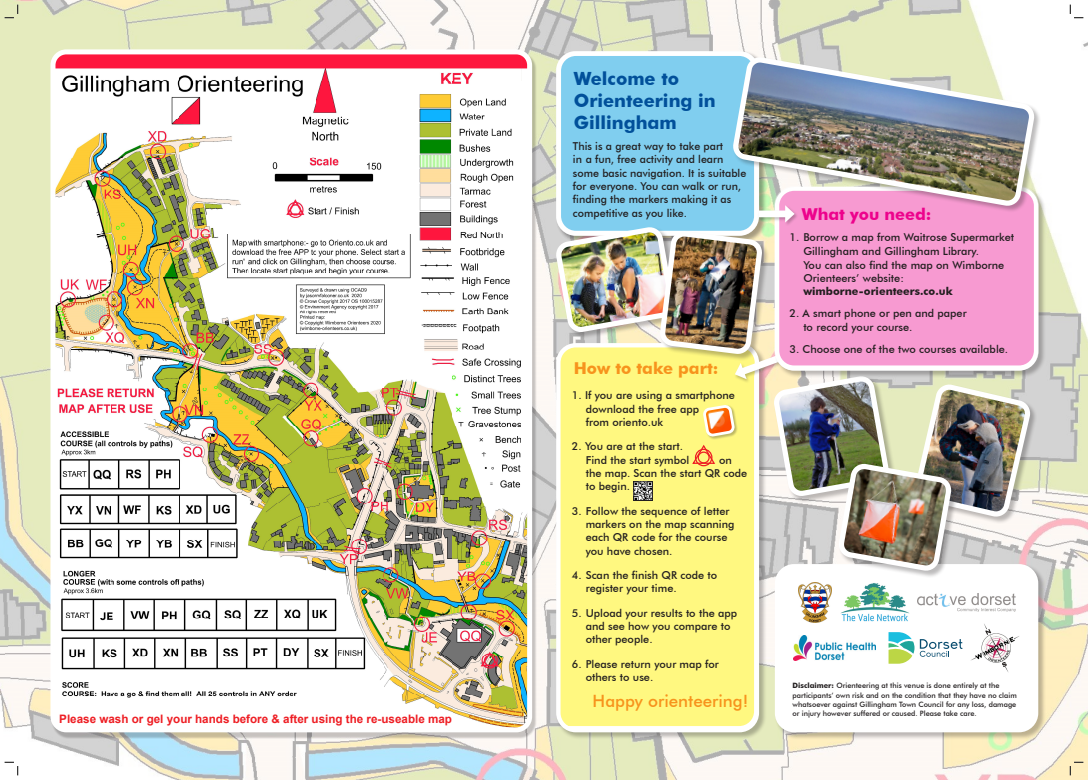
<style>
.page{position:relative;width:1088px;height:780px;background:#fff}
.page>*{position:absolute;margin:0;border:0;box-sizing:border-box;transform-origin:0 0}
.t1{font:700 18.19px/21.8px "Futura BT";color:#01509a}
.Paragraph_Style_1{font:500 17px "Futura BT";color:#f7931d}
.Paragraph_Style_1-2{font:700 16.38px "Futura BT";color:#f7931d}
.t2{font:700 16.38px "Futura BT";color:#ed028c}
.t3{font:700 11.62px "Arial";color:#ee1d23}
.Paragraph_Style_1-3{font:500 10.94px/13.3px "Futura BT";color:#231f20}
.Paragraph_Style_1-4{font:700 10.94px "Futura BT";color:#231f20}
.Paragraph_Style_1-5{font:500 7.38px/9.2px "Futura BT";color:#231f20}
.s1{font-weight:700}
</style>
<div class="page">
<img style="left:0;top:0;width:1088px;height:780px">
<div style="left:558px;top:53px;width:198px;height:180px;background:#80ceef;border-radius:17px"></div>
<div style="left:556px;top:51px;width:203px;height:185px;border:5px solid #fff;border-radius:17px"></div>
<img style="left:53px;top:52px;width:477px;height:677px">
<div style="left:50px;top:49px;width:482px;height:683px;border:5px solid #fff;border-radius:13px"></div>
<div style="left:56px;top:711px;width:401px;height:17px;background:#fff;border-radius:8px"></div>
<div style="left:556px;top:343px;width:210px;height:396px;background:#231f20;opacity:.3"></div>
<div style="left:558px;top:575px;width:199px;height:155px;background:#fff880"></div>
<div style="left:556px;top:343px;width:203px;height:389px;border:4px solid #fff;border-radius:17px"></div>
<div style="left:775px;top:187px;width:271px;height:191px;background:#231f20;opacity:.3"></div>
<div style="left:775px;top:564px;width:271px;height:175px;background:#231f20;opacity:.3"></div>
<div style="left:777px;top:566px;width:259px;height:164px;background:#fff;border-radius:17px"></div>
<div style="left:775px;top:564px;width:263px;height:168px;border:4px solid #fff;border-radius:17px"></div>
<img style="left:794px;top:635px;width:81px;height:25px">
<svg style="left:920px;top:639px;width:42px;height:17px"></svg>
<svg style="left:888px;top:632px;width:26px;height:31px"></svg>
<img style="left:971px;top:624px;width:48px;height:48px">
<img style="left:840px;top:583px;width:70px;height:39px">
<img style="left:798px;top:582px;width:34px;height:40px">
<img style="left:918px;top:593px;width:97px;height:18px">
<div style="left:839px;top:464px;width:119px;height:114px;background:#231f20;opacity:.3"></div>
<img style="left:556px;top:205px;width:479px;height:370px">
<div style="left:733px;top:57px;width:308px;height:156px;background:#231f20;opacity:.3"></div>
<img style="left:730px;top:53px;width:308px;height:157px">
<svg style="left:5px;top:5px;width:14px;height:14px"></svg>
<svg style="left:5px;top:761px;width:14px;height:14px"></svg>
<svg style="left:1070px;top:5px;width:13px;height:14px"></svg>
<svg style="left:1070px;top:761px;width:13px;height:14px"></svg>
<p class="t3" style="left:59px;top:710px;width:394px">Please wash or gel your hands before &amp; after using the re-useable map</p>
<p class="t1" style="left:574px;top:68px;width:143px">Welcome to<br>Orienteering in<br>Gillingham</p>
<p class="Paragraph_Style_1-3" style="left:573px;top:139px;width:152px">This is a great way to take part</p>
<p class="Paragraph_Style_1-3" style="left:573px;top:152px;width:175px">in a fun, free activity and learn some basic navigation. It is suitable for everyone. You can walk or run, finding the markers making it as competitive as you like.</p>
<p class="Paragraph_Style_1-2" style="left:574px;top:358px;width:146px">How to take part:</p>
<p class="Paragraph_Style_1-3" style="left:586px;top:389px;width:151px;text-indent:-14px">1. If you are using a smartphone download the free app</p>
<p class="Paragraph_Style_1-3" style="left:586px;top:415px;width:79px">from oriento.uk</p>
<p class="Paragraph_Style_1-3" style="left:572px;top:439px;width:113px">2. You are at the start.</p>
<p class="Paragraph_Style_1-3" style="left:586px;top:453px;width:105px">Find the start symbol</p>
<p class="Paragraph_Style_1-3" style="left:586px;top:453px;width:163px;text-indent:133px">on the map. Scan the start QR code to begin.</p>
<p class="Paragraph_Style_1-3" style="left:586px;top:504px;width:150px;text-indent:-14px">3. Follow the sequence of letter markers on the map scanning each QR code for the course you have chosen.</p>
<p class="Paragraph_Style_1-3" style="left:586px;top:568px;width:133px;text-indent:-14px">4. Scan the finish QR code to register your time.</p>
<p class="Paragraph_Style_1-3" style="left:586px;top:606px;width:153px;text-indent:-14px">5. Upload your results to the app and see how you compare to other people.</p>
<p class="Paragraph_Style_1-3" style="left:586px;top:656px;width:135px;text-indent:-14px">6. Please return your map for others to use.</p>
<p class="Paragraph_Style_1" style="left:593px;top:690px;width:157px">Happy orienteering!</p>
<p class="t2" style="left:802px;top:204px;width:131px">What you need:</p>
<p class="Paragraph_Style_1-3" style="left:803px;top:229px;width:212px;line-height:14.7px;text-indent:-14px">1. Borrow a map from Waitrose Supermarket<br>Gillingham and Gillingham Library.</p>
<p class="Paragraph_Style_1-3" style="left:803px;top:258px;width:202px">You can also find the map on Wimborne<br>Orienteers’ website:</p>
<p class="Paragraph_Style_1-4" style="left:803px;top:285px;width:151px">wimborne-orienteers.co.uk</p>
<p class="Paragraph_Style_1-3" style="left:789px;top:307px;width:179px">2. A smart phone or pen and paper</p>
<p class="Paragraph_Style_1-3" style="left:803px;top:320px;width:111px">to record your course.</p>
<p class="Paragraph_Style_1-3" style="left:789px;top:342px;width:220px">3. Choose one of the two courses available.</p>
<p class="Paragraph_Style_1-5" style="left:792px;top:681px;width:226px"><span class="s1">Disclaimer:</span> Orienteering at this venue is done entirely at the participants’ own risk and on the condition that they have no claim whatsoever against Gillingham Town Council for any loss, damage or injury however suffered or caused. Please take care.</p>
</div>
